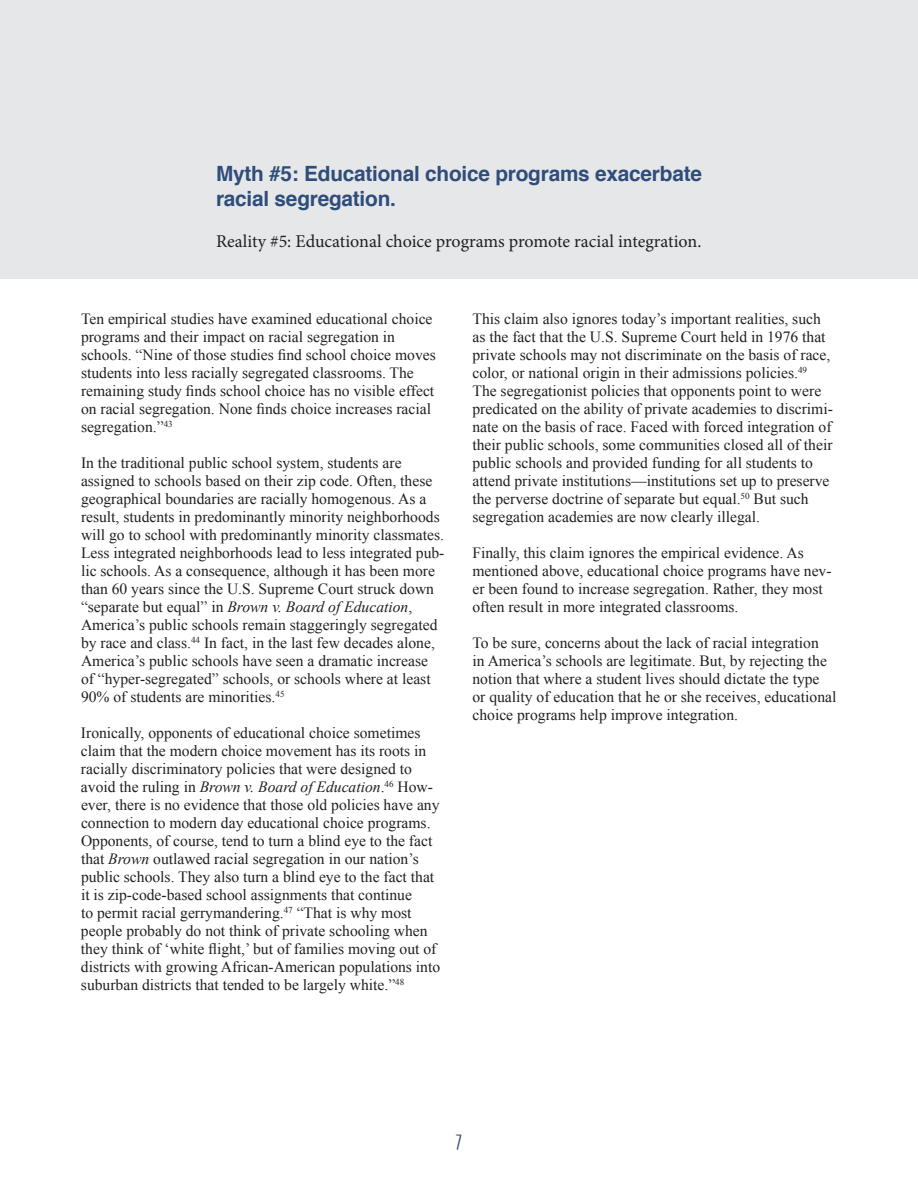
<style>
.page{position:relative;width:918px;height:1188px;background:#fff}
.page>*{position:absolute;margin:0;border:0;box-sizing:border-box;transform-origin:0 0}
.t1{font:700 21px/25.2px "Helvetica";letter-spacing:-.01em;color:#2f4d7b}
.t2{font:21px "Malam";color:#2f4d7b}
.t3{font:18px "Minion Pro";color:#231f20}
.t4{font:15.6px/18px "Times New Roman";color:#231f20}
.s1{font-style:italic}
</style>
<div class="page">
<div style="left:0;top:0;width:918px;height:279px;background:#e6e7e9"></div>
<h1 class="t1" style="left:216px;top:161px;width:487px">Myth #5: Educational choice programs exacerbate racial segregation.</h1>
<p class="t3" style="left:216px;top:229px;width:487px">Reality #5: Educational choice programs promote racial integration.</p>
<p class="t4" style="left:81px;top:310px;width:356px">Ten empirical studies have examined educational choice programs and their impact on racial segregation in schools. “Nine of those studies find school choice moves students into less racially segregated classrooms. The remaining study finds school choice has no visible effect on racial segregation. None finds choice increases racial segregation.”<sup>43</sup></p>
<p class="t4" style="left:81px;top:454px;width:365px">In the traditional public school system, students are assigned to schools based on their zip code. Often, these geographical boundaries are racially homogenous. As a result, students in predominantly minority neighborhoods will go to school with predominantly minority classmates.<br>Less integrated neighborhoods lead to less integrated pub&shy;lic schools. As a consequence, although it has been more than 60 years since the U.S. Supreme Court struck down “separate but equal” in <span class="s1">Brown v. Board of Education</span>, America’s public schools remain staggeringly segregated by race and class.<sup>44</sup> In fact, in the last few decades alone, America’s public schools have seen a dramatic increase of “hyper-segregated” schools, or schools where at least 90% of students are minorities.<sup>45</sup></p>
<p class="t4" style="left:81px;top:724px;width:361px">Ironically, opponents of educational choice sometimes claim that the modern choice movement has its roots in racially discriminatory policies that were designed to avoid the ruling in <span class="s1">Brown v. Board of Education</span>.<sup>46</sup> How&shy;ever, there is no evidence that those old policies have any connection to modern day educational choice programs.<br>Opponents, of course, tend to turn a blind eye to the fact that <span class="s1">Brown</span> outlawed racial segregation in our nation’s public schools. They also turn a blind eye to the fact that it is zip-code-based school assignments that continue<br>to permit racial gerrymandering.<sup>47</sup> “That is why most people probably do not think of private schooling when they think of ‘white flight,’ but of families moving out of districts with growing African-American populations into suburban districts that tended to be largely white.”<sup>48</sup></p>
<p class="t4" style="left:472px;top:310px;width:362px">This claim also ignores today’s important realities, such as the fact that the U.S. Supreme Court held in 1976 that private schools may not discriminate on the basis of race, color, or national origin in their admissions policies.<sup>49<br></sup>The segregationist policies that opponents point to were predicated on the ability of private academies to discrimi&shy;nate on the basis of race. Faced with forced integration of their public schools, some communities closed all of their public schools and provided funding for all students to attend private institutions—institutions set up to preserve the perverse doctrine of separate but equal.<sup>50</sup> But such segregation academies are now clearly illegal.</p>
<p class="t4" style="left:472px;top:544px;width:361px">Finally, this claim ignores the empirical evidence. As mentioned above, educational choice programs have nev&shy;er been found to increase segregation. Rather, they most often result in more integrated classrooms.</p>
<p class="t4" style="left:472px;top:634px;width:365px">To be sure, concerns about the lack of racial integration<br>in America’s schools are legitimate. But, by rejecting the notion that where a student lives should dictate the type or quality of education that he or she receives, educational choice programs help improve integration.</p>
<h1 class="t2" style="left:456px;top:1134px;width:8px">7</h1>
</div>
